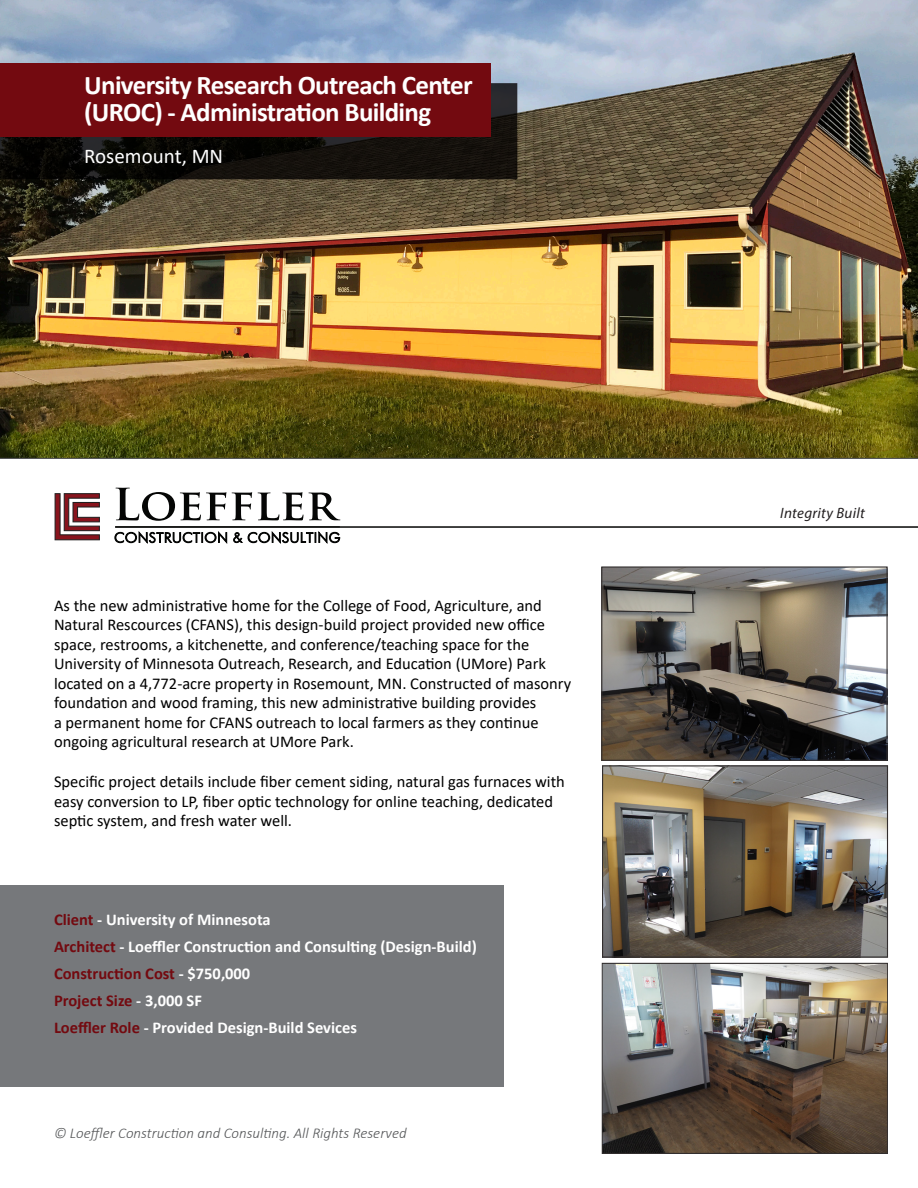
<style>
.page{position:relative;width:918px;height:1188px;background:#fff}
.page>*{position:absolute;margin:0;border:0;box-sizing:border-box;transform-origin:0 0}
.Title_Project_Name{font:700 27px/27px "Calibri";letter-spacing:-.025em;color:#fff}
.Subtitle_Location{font:21px "Calibri";color:#fff}
.t1{font:16.5px/19.5px "Calibri";color:#000}
.t2{font:700 16.5px "Calibri";color:#fff}
.t3{font:700 16.5px "Calibri";color:#730a10}
.t4{font:italic 300 15px "Calibri";color:#545557}
.t5{font:italic 15px "Myriad Pro";letter-spacing:.02em;color:#231f20}
.s1{color:#730a10}
.s2{color:#fff}
</style>
<div class="page">
<img style="left:0;top:0;width:918px;height:459px">
<svg style="left:0;top:83px;width:517px;height:96px;background:#100e0a"></svg>
<div style="left:0;top:63px;width:490px;height:74px;background:#730a10"></div>
<img style="left:604px;top:767px;width:282px;height:189px">
<div style="left:602px;top:765px;width:286px;height:193px;border:1px solid #322e2e"></div>
<img style="left:603px;top:568px;width:283px;height:191px">
<div style="left:601px;top:566px;width:287px;height:195px;border:1px solid #322e2e"></div>
<img style="left:604px;top:965px;width:282px;height:187px">
<div style="left:602px;top:963px;width:286px;height:191px;border:1px solid #322e2e"></div>
<hr style="left:115px;top:526px;width:803px;height:2px;background:#050604">
<svg style="left:55px;top:493px;width:45px;height:47px"></svg>
<svg style="left:116px;top:488px;width:110px;height:33px"></svg>
<svg style="left:232px;top:492px;width:20px;height:28px"></svg>
<svg style="left:258px;top:492px;width:82px;height:28px"></svg>
<svg style="left:114px;top:531px;width:226px;height:13px"></svg>
<div style="left:0;top:886px;width:504px;height:201px;background:#76787b"></div>
<p class="Title_Project_Name" style="left:84px;top:72px;width:390px">University Research Outreach Center (UROC) - Administration Building</p>
<p class="Subtitle_Location" style="left:84px;top:141px;width:140px">Rosemount, MN</p>
<p class="t1" style="left:54px;top:595px;width:519px">As the new administrative home for the College of Food, Agriculture, and Natural Rescources (CFANS), this design-build project provided new office space, restrooms, a kitchenette, and conference/teaching space for the University of Minnesota Outreach, Research, and Education (UMore) Park located on a 4,772-acre property in Rosemount, MN. Constructed of masonry foundation and wood framing, this new administrative building provides<br>a permanent home for CFANS outreach to local farmers as they continue ongoing agricultural research at UMore Park.</p>
<p class="t1" style="left:54px;top:771px;width:512px">Specific project details include fiber cement siding, natural gas furnaces with easy conversion to LP, fiber optic technology for online teaching, dedicated septic system, and fresh water well.</p>
<p class="t2" style="left:54px;top:908px;width:218px"><span class="s1">Client</span> - University of Minnesota</p>
<p class="t2" style="left:54px;top:935px;width:424px"><span class="s1">Architect</span> - Loeffler Construction and Consulting (Design-Build)</p>
<p class="t3" style="left:54px;top:962px;width:198px">Construction Cost <span class="s2">- $750,000</span></p>
<p class="t3" style="left:54px;top:989px;width:149px">Project Size <span class="s2">- 3,000 SF</span></p>
<p class="t2" style="left:54px;top:1016px;width:304px"><span class="s1">Loeffler Role</span> - Provided Design-Build Sevices</p>
<p class="t4" style="left:54px;top:1124px;width:354px">© Loeffler Construction and Consulting. All Rights Reserved</p>
<p class="t5" style="left:780px;top:504px;width:86px">Integrity Built</p>
</div>
